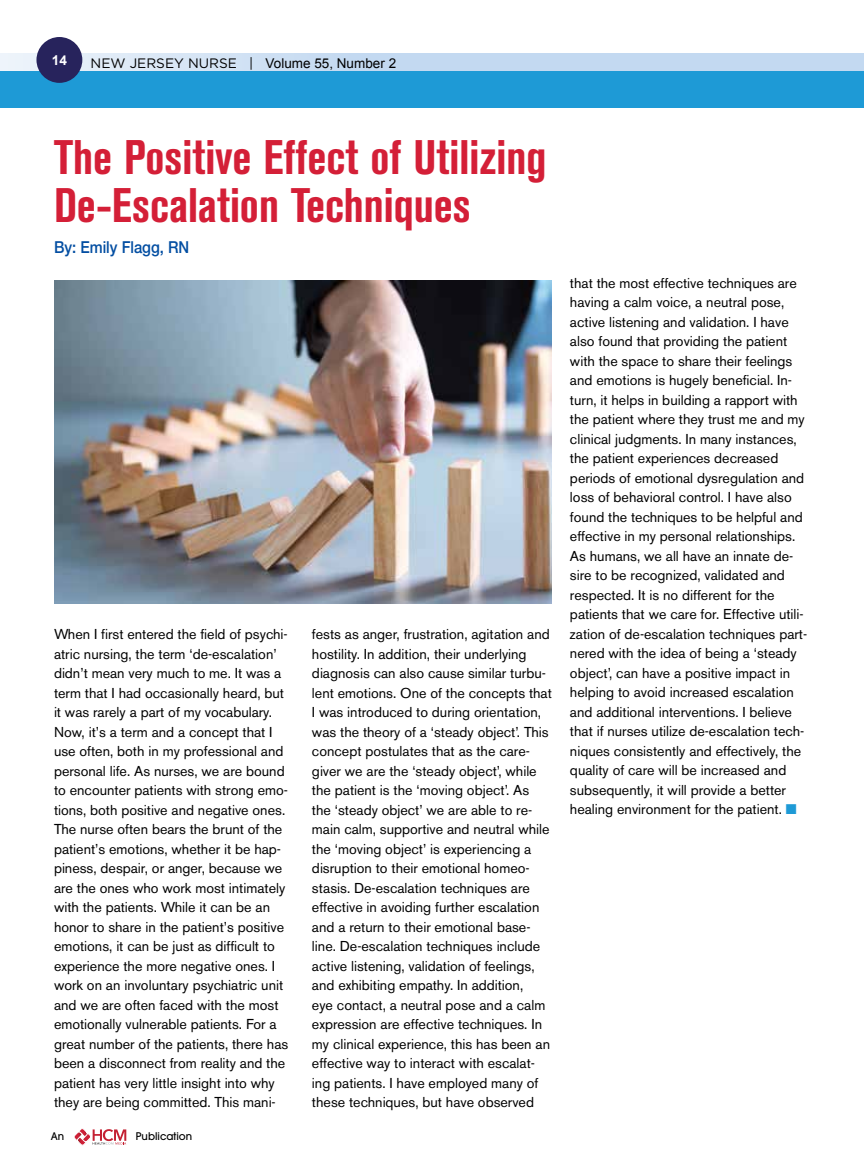
<style>
.page{position:relative;width:864px;height:1175px;background:#fff}
.page>*{position:absolute;margin:0;border:0;box-sizing:border-box;transform-origin:0 0}
.t1{font:700 condensed 48px/48px "Akzidenz Grotesk BE";color:#d41f37}
.t2{font:500 16.5px "Helvetica Neue LT Std";color:#034ea2;scale:.9 1}
.t3{font:14.25px/19.5px "Akzidenz Grotesk BE";color:#000}
.t4{font:700 13.65px "Arial";color:#fff}
.t5{font:13.5px "Arial";color:#000}
.t6{font:500 10.5px "Avant Garde";color:#000}
.s1{font-family:"Gotham";font-size:13.65px}
.s2{color:#1e9ad6}
</style>
<div class="page">
<div style="left:0;top:71px;width:864px;height:36px;background:#1e9ad6"></div>
<svg style="left:0;top:53px;width:864px;height:18px;background:#caddf2"></svg>
<div style="left:36px;top:37px;width:46px;height:46px;background:#27235c;border-radius:50%"></div>
<svg style="left:74px;top:1128px;width:52px;height:17px"></svg>
<img style="left:54px;top:280px;width:498px;height:323px">
<p class="t4" style="left:52px;top:51px;width:17px">14</p>
<p class="t5" style="left:91px;top:54px;width:307px"><span class="s1">NEW JERSEY NURSE |</span> Volume 55, Number 2</p>
<h1 class="t1" style="left:54px;top:133px;width:494px">The Positive Effect of Utilizing<br>De-Escalation Techniques</h1>
<p class="t2" style="left:54px;top:237px;width:152px">By: Emily Flagg, RN</p>
<p class="t3" style="left:54px;top:624px;width:236px">When I first entered the field of psychi&shy;atric nursing, the term ‘de-escalation’ didn’t mean very much to me. It was a term that I had occasionally heard, but it was rarely a part of my vocabulary.<br>Now, it’s a term and a concept that I use often, both in my professional and personal life. As nurses, we are bound to encounter patients with strong emo&shy;tions, both positive and negative ones.<br>The nurse often bears the brunt of the patient’s emotions, whether it be hap&shy;piness, despair, or anger, because we are the ones who work most intimately with the patients. While it can be an honor to share in the patient’s positive emotions, it can be just as difficult to experience the more negative ones. I work on an involuntary psychiatric unit and we are often faced with the most emotionally vulnerable patients. For a great number of the patients, there has been a disconnect from reality and the patient has very little insight into why they are being committed. This mani-</p>
<p class="t3" style="left:312px;top:624px;width:241px">fests as anger, frustration, agitation and hostility. In addition, their underlying diagnosis can also cause similar turbu&shy;lent emotions. One of the concepts that I was introduced to during orientation, was the theory of a ‘steady object’. This concept postulates that as the care&shy;giver we are the ‘steady object’, while the patient is the ‘moving object’. As<br>the ‘steady object’ we are able to re&shy;main calm, supportive and neutral while the ‘moving object’ is experiencing a disruption to their emotional homeo&shy;stasis. De-escalation techniques are effective in avoiding further escalation and a return to their emotional base&shy;line. De-escalation techniques include active listening, validation of feelings, and exhibiting empathy. In addition,<br>eye contact, a neutral pose and a calm expression are effective techniques. In my clinical experience, this has been an effective way to interact with escalat&shy;ing patients. I have employed many of these techniques, but have observed</p>
<p class="t6" style="left:51px;top:1129px;width:15px">An</p>
<p class="t6" style="left:136px;top:1129px;width:58px">Publication</p>
<p class="t3" style="left:570px;top:273px;width:239px">that the most effective techniques are having a calm voice, a neutral pose, active listening and validation. I have also found that providing the patient with the space to share their feelings and emotions is hugely beneficial. In&shy;turn, it helps in building a rapport with the patient where they trust me and my clinical judgments. In many instances, the patient experiences decreased periods of emotional dysregulation and loss of behavioral control. I have also found the techniques to be helpful and effective in my personal relationships.<br>As humans, we all have an innate de&shy;sire to be recognized, validated and respected. It is no different for the patients that we care for. Effective utili&shy;zation of de-escalation techniques part&shy;nered with the idea of being a ‘steady object’, can have a positive impact in helping to avoid increased escalation and additional interventions. I believe that if nurses utilize de-escalation tech&shy;niques consistently and effectively, the quality of care will be increased and subsequently, it will provide a better healing environment for the patient. <span class="s2">■</span></p>
</div>
